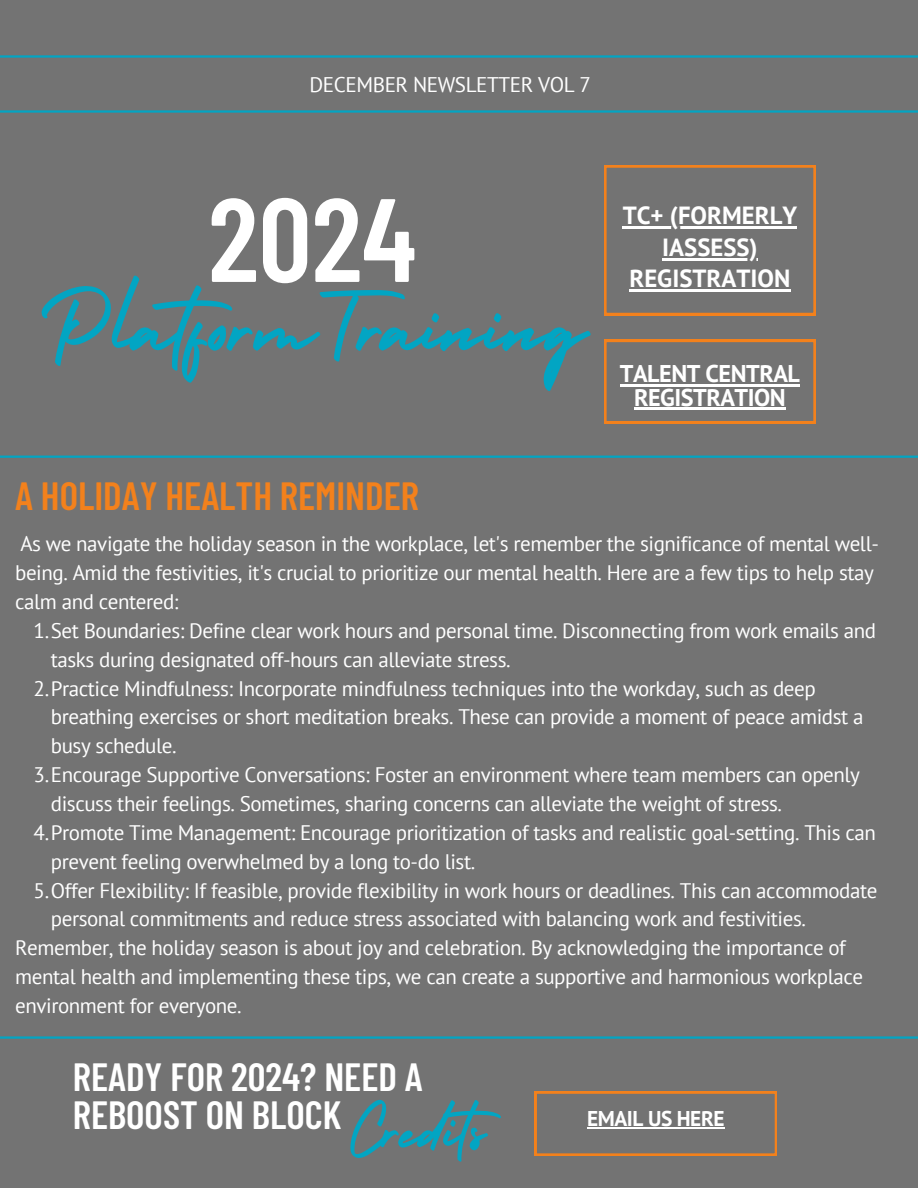
<style>
.page{position:relative;width:918px;height:1188px;background:#737373}
.page>*{position:absolute;margin:0;border:0;box-sizing:border-box;transform-origin:0 0}
.t1{font:600 118.2px "Barlow Condensed";color:#fff}
.t2{font:103.95px "Holiday";color:#02a5c3}
.t3{font:75px "Holiday";color:#02a5c3}
.t4{font:600 39.3px/38.2px "Barlow Condensed";color:#fff}
.t5{font:600 39.3px "Barlow Condensed";color:#f3811c}
.t6{font:700 24.75px/31.5px "PT Sans";color:#fff;text-align:center}
.t7{font:700 24.15px/23.7px "PT Sans";letter-spacing:-.02em;color:#fff;text-align:center}
.t8{font:700 21.3px "PT Sans";letter-spacing:-.02em;color:#fff}
.t9{font:21.15px "PT Sans";letter-spacing:-.02em;color:#fff}
.t10{font:21px/28.8px "PT Sans";letter-spacing:-.02em;color:#fff}
</style>
<div class="page">
<hr style="left:0;top:55px;width:918px;height:3px;background:#02a5c3">
<hr style="left:0;top:110px;width:918px;height:3px;background:#02a5c3">
<hr style="left:0;top:456px;width:918px;height:2px;background:#02a5c3">
<hr style="left:0;top:1036px;width:918px;height:3px;background:#02a5c3">
<svg style="left:604px;top:340px;width:212px;height:83px"></svg>
<svg style="left:535px;top:1092px;width:242px;height:64px"></svg>
<svg style="left:604px;top:165px;width:212px;height:150px"></svg>
<hr style="left:620px;top:384px;width:180px;height:2px;background:#fff">
<hr style="left:634px;top:408px;width:151px;height:2px;background:#fff">
<hr style="left:587px;top:1127px;width:137px;height:2px;background:#fff">
<hr style="left:623px;top:227px;width:174px;height:2px;background:#fff">
<hr style="left:662px;top:258px;width:96px;height:2px;background:#fff">
<hr style="left:629px;top:290px;width:162px;height:2px;background:#fff">
<p class="t9" style="left:310px;top:70px;width:283px">DECEMBER NEWSLETTER VOL 7</p>
<p class="t1" style="left:208px;top:164px;width:210px">2024</p>
<p class="t2" style="left:39px;top:247px;width:550px">PlatformTraining</p>
<p class="t6" style="left:623px;top:199px;width:176px">TC+ (FORMERLY<br>IASSESS)<br>REGISTRATION</p>
<p class="t7" style="left:620px;top:361px;width:182px">TALENT CENTRAL<br>REGISTRATION</p>
<p class="t5" style="left:15px;top:471px;width:405px">A HOLIDAY HEALTH REMINDER</p>
<p class="t10" style="left:15px;top:529px;width:865px">As we navigate the holiday season in the workplace, let's remember the significance of mental well&shy;being. Amid the festivities, it's crucial to prioritize our mental health. Here are a few tips to help stay calm and centered:</p>
<p class="t10" style="left:51px;top:616px;width:827px;text-indent:-17px">1.Set Boundaries: Define clear work hours and personal time. Disconnecting from work emails and tasks during designated off-hours can alleviate stress.</p>
<p class="t10" style="left:51px;top:673px;width:814px;text-indent:-17px">2.Practice Mindfulness: Incorporate mindfulness techniques into the workday, such as deep breathing exercises or short meditation breaks. These can provide a moment of peace amidst a busy schedule.</p>
<p class="t10" style="left:51px;top:760px;width:811px;text-indent:-17px">3.Encourage Supportive Conversations: Foster an environment where team members can openly discuss their feelings. Sometimes, sharing concerns can alleviate the weight of stress.</p>
<p class="t10" style="left:51px;top:818px;width:827px;text-indent:-17px">4.Promote Time Management: Encourage prioritization of tasks and realistic goal-setting. This can prevent feeling overwhelmed by a long to-do list.</p>
<p class="t10" style="left:51px;top:875px;width:828px;text-indent:-17px">5.Offer Flexibility: If feasible, provide flexibility in work hours or deadlines. This can accommodate personal commitments and reduce stress associated with balancing work and festivities.</p>
<p class="t10" style="left:15px;top:933px;width:850px">Remember, the holiday season is about joy and celebration. By acknowledging the importance of mental health and implementing these tips, we can create a supportive and harmonious workplace environment for everyone.</p>
<p class="t4" style="left:73px;top:1056px;width:351px">READY FOR 2024? NEED A<br>REBOOST ON BLOCK</p>
<p class="t3" style="left:348px;top:1072px;width:173px">Credits</p>
<p class="t8" style="left:587px;top:1105px;width:139px">EMAIL US HERE</p>
</div>
